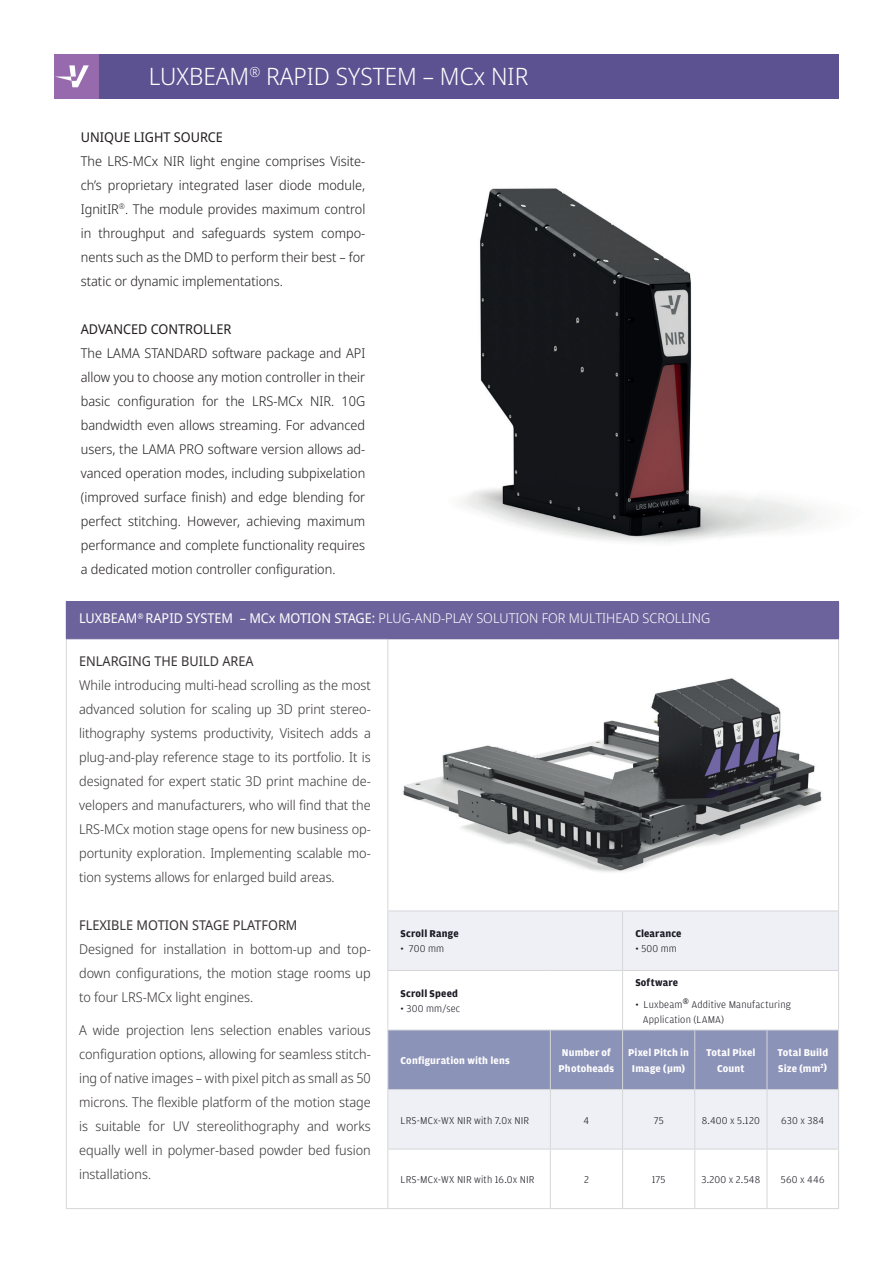
<style>
.page{position:relative;width:893px;height:1263px;background:#fff}
.page>*{position:absolute;margin:0;border:0;box-sizing:border-box;transform-origin:0 0}
.t1{font:300 24px "Noto Sans Display";color:#fff}
.t2{font:300 13.5px/24px "Noto Sans Display";color:#231f20;text-align:justify}
.t3{font:13.5px "Noto Sans Display";color:#231f20}
.t4{font:300 13.5px "Noto Sans Display";color:#fff}
.t5{font:300 10.5px/15px "Amplitude";letter-spacing:.015em;color:#02000c}
.t6{font:700 10.5px/15px "Amplitude";letter-spacing:.01em;color:#fff;text-align:center}
.t7{font:700 10.5px "Amplitude";letter-spacing:.015em;color:#02000c}
.s1{font-weight:400}
</style>
<div class="page">
<img style="left:461px;top:188px;width:379px;height:425px">
<div style="left:99px;top:54px;width:740px;height:45px;background:#5d5291"></div>
<div style="left:54px;top:54px;width:45px;height:45px;background:#976aad"></div>
<svg style="left:55px;top:65px;width:34px;height:22px"></svg>
<div style="left:66px;top:602px;width:773px;height:37px;background:#6d639c"></div>
<svg style="left:388px;top:911px;width:450px;height:238px;fill:#eff0f6"></svg>
<div style="left:388px;top:1030px;width:450px;height:59px;background:#8c93b9"></div>
<hr style="left:66px;top:639px;width:1px;height:272px;background:#d1d2d4">
<hr style="left:387px;top:639px;width:1px;height:271px;background:#d1d2d4">
<hr style="left:838px;top:639px;width:1px;height:271px;background:#d1d2d4">
<hr style="left:66px;top:911px;width:1px;height:59px;background:#d1d2d4">
<hr style="left:387px;top:911px;width:1px;height:59px;background:#d1d2d4">
<hr style="left:622px;top:911px;width:1px;height:59px;background:#d1d2d4">
<hr style="left:838px;top:911px;width:1px;height:59px;background:#d1d2d4">
<hr style="left:66px;top:970px;width:1px;height:60px;background:#d1d2d4">
<hr style="left:387px;top:971px;width:1px;height:58px;background:#d1d2d4">
<hr style="left:622px;top:971px;width:1px;height:58px;background:#d1d2d4">
<hr style="left:838px;top:971px;width:1px;height:58px;background:#d1d2d4">
<hr style="left:66px;top:1030px;width:1px;height:59px;background:#d1d2d4">
<hr style="left:387px;top:1030px;width:1px;height:59px;background:#d1d2d4">
<hr style="left:550px;top:1030px;width:1px;height:59px;background:#d1d2d4">
<hr style="left:622px;top:1030px;width:1px;height:59px;background:#d1d2d4">
<hr style="left:694px;top:1030px;width:1px;height:59px;background:#d1d2d4">
<hr style="left:767px;top:1030px;width:1px;height:59px;background:#d1d2d4">
<hr style="left:838px;top:1030px;width:1px;height:59px;background:#d1d2d4">
<hr style="left:66px;top:1089px;width:1px;height:60px;background:#d1d2d4">
<hr style="left:387px;top:1090px;width:1px;height:59px;background:#d1d2d4">
<hr style="left:550px;top:1090px;width:1px;height:59px;background:#d1d2d4">
<hr style="left:622px;top:1090px;width:1px;height:59px;background:#d1d2d4">
<hr style="left:694px;top:1090px;width:1px;height:59px;background:#d1d2d4">
<hr style="left:767px;top:1090px;width:1px;height:59px;background:#d1d2d4">
<hr style="left:838px;top:1090px;width:1px;height:59px;background:#d1d2d4">
<hr style="left:66px;top:1149px;width:1px;height:59px;background:#d1d2d4">
<hr style="left:387px;top:1149px;width:1px;height:59px;background:#d1d2d4">
<hr style="left:550px;top:1149px;width:1px;height:59px;background:#d1d2d4">
<hr style="left:622px;top:1149px;width:1px;height:59px;background:#d1d2d4">
<hr style="left:694px;top:1149px;width:1px;height:59px;background:#d1d2d4">
<hr style="left:767px;top:1149px;width:1px;height:59px;background:#d1d2d4">
<hr style="left:838px;top:1149px;width:1px;height:59px;background:#d1d2d4">
<hr style="left:387px;top:910px;width:163px;height:1px;background:#d1d2d4">
<hr style="left:550px;top:910px;width:73px;height:1px;background:#d1d2d4">
<hr style="left:623px;top:910px;width:72px;height:1px;background:#d1d2d4">
<hr style="left:695px;top:910px;width:72px;height:1px;background:#d1d2d4">
<hr style="left:767px;top:910px;width:72px;height:1px;background:#d1d2d4">
<hr style="left:387px;top:970px;width:163px;height:1px;background:#d1d2d4">
<hr style="left:550px;top:970px;width:73px;height:1px;background:#d1d2d4">
<hr style="left:623px;top:970px;width:72px;height:1px;background:#d1d2d4">
<hr style="left:695px;top:970px;width:72px;height:1px;background:#d1d2d4">
<hr style="left:767px;top:970px;width:72px;height:1px;background:#d1d2d4">
<hr style="left:387px;top:1029px;width:163px;height:1px;background:#d1d2d4">
<hr style="left:550px;top:1029px;width:73px;height:1px;background:#d1d2d4">
<hr style="left:623px;top:1029px;width:72px;height:1px;background:#d1d2d4">
<hr style="left:695px;top:1029px;width:72px;height:1px;background:#d1d2d4">
<hr style="left:767px;top:1029px;width:72px;height:1px;background:#d1d2d4">
<hr style="left:387px;top:1089px;width:163px;height:1px;background:#d1d2d4">
<hr style="left:550px;top:1089px;width:73px;height:1px;background:#d1d2d4">
<hr style="left:623px;top:1089px;width:72px;height:1px;background:#d1d2d4">
<hr style="left:695px;top:1089px;width:72px;height:1px;background:#d1d2d4">
<hr style="left:767px;top:1089px;width:72px;height:1px;background:#d1d2d4">
<hr style="left:387px;top:1149px;width:163px;height:1px;background:#d1d2d4">
<hr style="left:550px;top:1149px;width:73px;height:1px;background:#d1d2d4">
<hr style="left:623px;top:1149px;width:72px;height:1px;background:#d1d2d4">
<hr style="left:695px;top:1149px;width:72px;height:1px;background:#d1d2d4">
<hr style="left:767px;top:1149px;width:72px;height:1px;background:#d1d2d4">
<hr style="left:66px;top:1208px;width:322px;height:1px;background:#d1d2d4">
<hr style="left:388px;top:1208px;width:162px;height:1px;background:#d1d2d4">
<hr style="left:550px;top:1208px;width:73px;height:1px;background:#d1d2d4">
<hr style="left:623px;top:1208px;width:72px;height:1px;background:#d1d2d4">
<hr style="left:695px;top:1208px;width:72px;height:1px;background:#d1d2d4">
<hr style="left:767px;top:1208px;width:72px;height:1px;background:#d1d2d4">
<hr style="left:66px;top:601px;width:322px;height:1px;background:#5d5291">
<hr style="left:66px;top:602px;width:1px;height:36px;background:#5d5291">
<hr style="left:388px;top:601px;width:162px;height:1px;background:#5d5291">
<hr style="left:550px;top:601px;width:73px;height:1px;background:#5d5291">
<hr style="left:623px;top:601px;width:72px;height:1px;background:#5d5291">
<hr style="left:695px;top:601px;width:72px;height:1px;background:#5d5291">
<hr style="left:767px;top:601px;width:72px;height:1px;background:#5d5291">
<hr style="left:838px;top:602px;width:1px;height:36px;background:#5d5291">
<hr style="left:66px;top:638px;width:322px;height:1px;background:#5d5291">
<hr style="left:388px;top:638px;width:162px;height:1px;background:#5d5291">
<hr style="left:550px;top:638px;width:73px;height:1px;background:#5d5291">
<hr style="left:623px;top:638px;width:72px;height:1px;background:#5d5291">
<hr style="left:695px;top:638px;width:72px;height:1px;background:#5d5291">
<hr style="left:767px;top:638px;width:72px;height:1px;background:#5d5291">
<img style="left:403px;top:678px;width:419px;height:194px">
<h1 class="t1" style="left:149px;top:59px;width:381px">LUXBEAM<sup>®</sup> RAPID SYSTEM – MCx NIR</h1>
<p class="t3" style="left:81px;top:127px;width:144px">UNIQUE LIGHT SOURCE</p>
<p class="t2" style="left:81px;top:149px;width:286px">The LRS-MCx NIR light engine comprises Visite&shy;ch’s proprietary integrated laser diode module, IgnitIR<sup>®</sup>. The module provides maximum control in throughput and safeguards system compo&shy;nents such as the DMD to perform their best – for static or dynamic implementations.</p>
<p class="t3" style="left:81px;top:319px;width:152px">ADVANCED CONTROLLER</p>
<p class="t2" style="left:81px;top:341px;width:286px">The LAMA STANDARD software package and API allow you to choose any motion controller in their basic configuration for the LRS-MCx NIR. 10G bandwidth even allows streaming. For advanced users, the LAMA PRO software version allows ad&shy;vanced operation modes, including subpixelation (improved surface finish) and edge blending for perfect stitching. However, achieving maximum performance and complete functionality requires a dedicated motion controller configuration.</p>
<p class="t4" style="left:79px;top:609px;width:633px"><span class="s1">LUXBEAM</span><sup>®</sup> <span class="s1">RAPID SYSTEM – MCx MOTION STAGE:</span> PLUG-AND-PLAY SOLUTION FOR MULTIHEAD SCROLLING</p>
<p class="t3" style="left:79px;top:651px;width:176px">ENLARGING THE BUILD AREA</p>
<p class="t2" style="left:79px;top:673px;width:293px">While introducing multi-head scrolling as the most advanced solution for scaling up 3D print stereo&shy;lithography systems productivity, Visitech adds a plug-and-play reference stage to its portfolio. It is designated for expert static 3D print machine de&shy;velopers and manufacturers, who will find that the LRS-MCx motion stage opens for new business op&shy;portunity exploration. Implementing scalable mo&shy;tion systems allows for enlarged build areas.</p>
<p class="t3" style="left:79px;top:915px;width:220px">FLEXIBLE MOTION STAGE PLATFORM</p>
<p class="t2" style="left:79px;top:937px;width:293px">Designed for installation in bottom-up and top&shy;down configurations, the motion stage rooms up to four LRS-MCx light engines.</p>
<p class="t2" style="left:79px;top:1018px;width:293px">A wide projection lens selection enables various configuration options, allowing for seamless stitch&shy;ing of native images – with pixel pitch as small as 50 microns. The flexible platform of the motion stage is suitable for UV stereolithography and works equally well in polymer-based powder bed fusion installations.</p>
<p class="t7" style="left:401px;top:928px;width:60px">Scroll Range</p>
<p class="t5" style="left:401px;top:941px;width:45px">• 700 mm</p>
<p class="t7" style="left:635px;top:928px;width:48px">Clearance</p>
<p class="t5" style="left:635px;top:941px;width:43px">• 500 mm</p>
<p class="t7" style="left:635px;top:976px;width:44px">Software</p>
<p class="t5" style="left:643px;top:997px;width:150px;text-indent:-7px">• Luxbeam<sup>®</sup> Additive Manufacturing<br>Application (LAMA)</p>
<p class="t7" style="left:401px;top:988px;width:59px">Scroll Speed</p>
<p class="t5" style="left:401px;top:1001px;width:61px">• 300 mm/sec</p>
<p class="t6" style="left:401px;top:1053px;width:111px">Configuration with lens</p>
<p class="t6" style="left:559px;top:1045px;width:57px">Number of<br>Photoheads</p>
<p class="t6" style="left:628px;top:1045px;width:62px">Pixel Pitch in<br>Image (µm)</p>
<p class="t6" style="left:706px;top:1045px;width:51px">Total Pixel<br>Count</p>
<p class="t6" style="left:777px;top:1045px;width:52px;text-align:left">Total Build<br>Size (mm<sup>2</sup>)</p>
<p class="t5" style="left:401px;top:1112px;width:130px">LRS-MCx-WX NIR with 7.0x NIR</p>
<p class="t5" style="left:584px;top:1112px;width:7px">4</p>
<p class="t5" style="left:654px;top:1112px;width:11px">75</p>
<p class="t5" style="left:702px;top:1112px;width:60px">8.400 x 5.120</p>
<p class="t5" style="left:781px;top:1112px;width:45px">630 x 384</p>
<p class="t5" style="left:401px;top:1172px;width:135px">LRS-MCx-WX NIR with 16.0x NIR</p>
<p class="t5" style="left:584px;top:1172px;width:6px">2</p>
<p class="t5" style="left:652px;top:1172px;width:15px">175</p>
<p class="t5" style="left:701px;top:1172px;width:60px">3.200 x 2.548</p>
<p class="t5" style="left:781px;top:1172px;width:45px">560 x 446</p>
</div>
